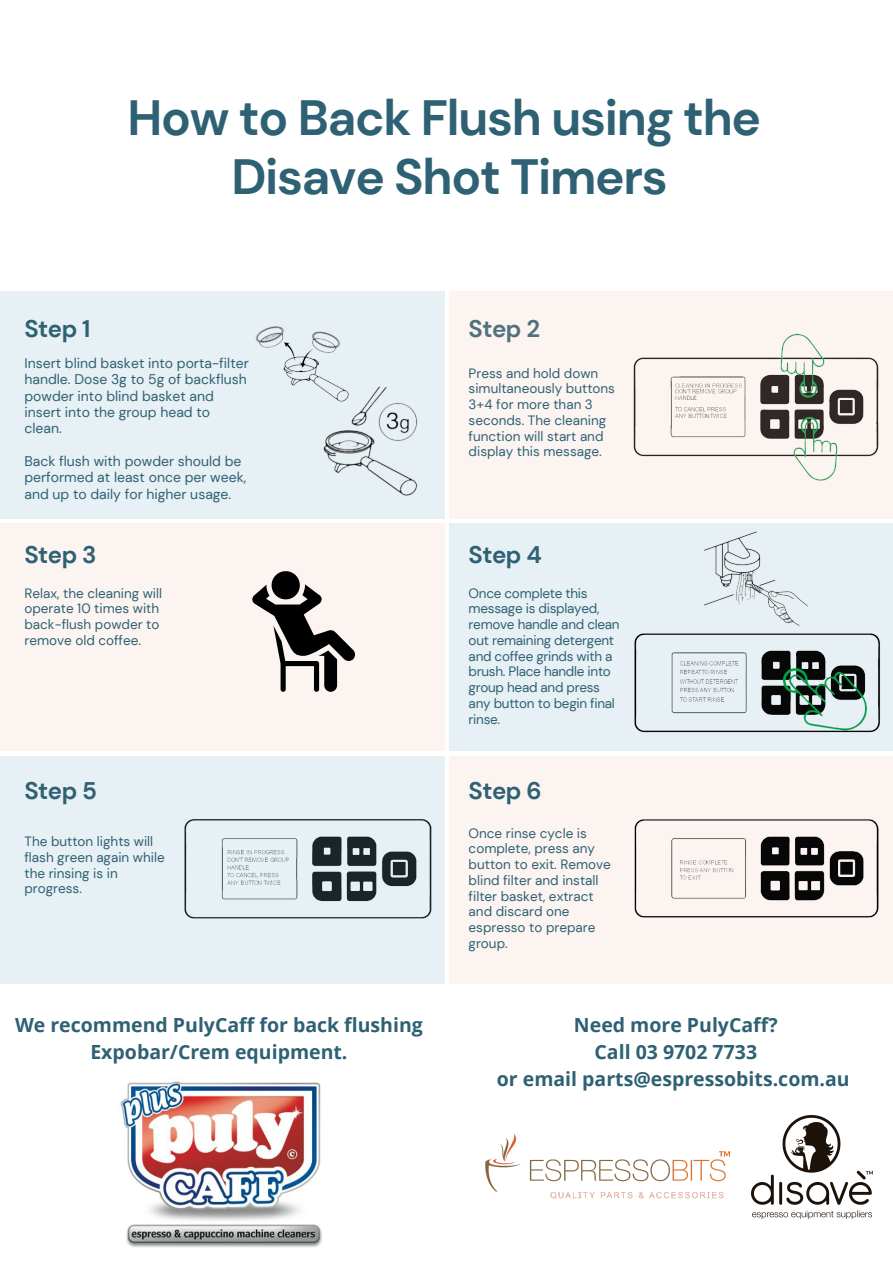
<style>
.page{position:relative;width:893px;height:1263px;background:#fff}
.page>*{position:absolute;margin:0;border:0;box-sizing:border-box;transform-origin:0 0}
.t1{font:700 49.43px/59.1px "DM Sans";letter-spacing:-.025em;color:#2e6173;text-align:center}
.t2{font:700 24px "DM Sans";letter-spacing:-.02em;color:#2e6173}
.t3{font:700 19.5px/27px "Open Sans";color:#2e6173;text-align:center}
.t4{font:14.02px/16.4px "DM Sans";color:#2e6173}
.t5{font:13.5px/15.8px "DM Sans";color:#2e6173}
.t6{font:13.5px/15.8px "DM Sans";letter-spacing:-.02em;color:#2e6173}
</style>
<div class="page">
<div style="left:0;top:523px;width:445px;height:228px;background:#fcf4f1"></div>
<div style="left:449px;top:523px;width:444px;height:228px;background:#e7f0f4"></div>
<div style="left:449px;top:756px;width:444px;height:227px;background:#fcf4f1"></div>
<img style="left:634px;top:633px;width:246px;height:100px">
<img style="left:634px;top:819px;width:245px;height:99px">
<svg style="left:252px;top:571px;width:103px;height:121px"></svg>
<img style="left:120px;top:1080px;width:202px;height:168px">
<img style="left:752px;top:1115px;width:121px;height:104px">
<img style="left:485px;top:1133px;width:244px;height:66px">
<div style="left:0;top:291px;width:445px;height:227px;background:#e7f0f4"></div>
<img style="left:255px;top:326px;width:86px;height:62px">
<img style="left:321px;top:385px;width:97px;height:111px">
<img style="left:704px;top:531px;width:104px;height:94px">
<svg style="left:449px;top:291px;width:444px;height:227px;fill:#fcf4f1"></svg>
<svg style="left:0;top:756px;width:445px;height:227px;fill:#e7f0f4"></svg>
<h1 class="t1" style="left:128px;top:89px;width:635px">How to Back Flush using the<br>Disave Shot Timers</h1>
<h2 class="t2" style="left:24px;top:313px;width:68px">Step 1</h2>
<p class="t4" style="left:24px;top:355px;width:226px">Insert blind basket into porta-filter handle. Dose 3g to 5g of backflush powder into blind basket and insert into the group head to clean.</p>
<p class="t4" style="left:24px;top:453px;width:223px">Back flush with powder should be performed at least once per week, and up to daily for higher usage.</p>
<h2 class="t2" style="left:468px;top:313px;width:73px">Step 2</h2>
<p class="t5" style="left:468px;top:365px;width:148px">Press and hold down simultaneously buttons<br>3+4 for more than 3 seconds. The cleaning function will start and display this message.</p>
<h2 class="t2" style="left:24px;top:539px;width:74px">Step 3</h2>
<h2 class="t2" style="left:468px;top:539px;width:75px">Step 4</h2>
<p class="t5" style="left:24px;top:585px;width:139px">Relax, the cleaning will operate 10 times with back-flush powder to remove old coffee.</p>
<p class="t6" style="left:468px;top:585px;width:152px">Once complete this message is displayed, remove handle and clean out remaining detergent and coffee grinds with a brush. Place handle into group head and press any button to begin final rinse.</p>
<h2 class="t2" style="left:24px;top:776px;width:74px">Step 5</h2>
<p class="t5" style="left:24px;top:834px;width:142px">The button lights will flash green again while the rinsing is in progress.</p>
<h2 class="t2" style="left:468px;top:776px;width:74px">Step 6</h2>
<p class="t5" style="left:468px;top:825px;width:144px">Once rinse cycle is complete, press any button to exit. Remove blind filter and install filter basket, extract and discard one espresso to prepare group.</p>
<h3 class="t3" style="left:15px;top:1011px;width:409px">We recommend PulyCaff for back flushing<br>Expobar/Crem equipment.</h3>
<h3 class="t3" style="left:497px;top:1011px;width:354px">Need more PulyCaff?<br>Call 03 9702 7733<br>or email parts@espressobits.com.au</h3>
</div>
